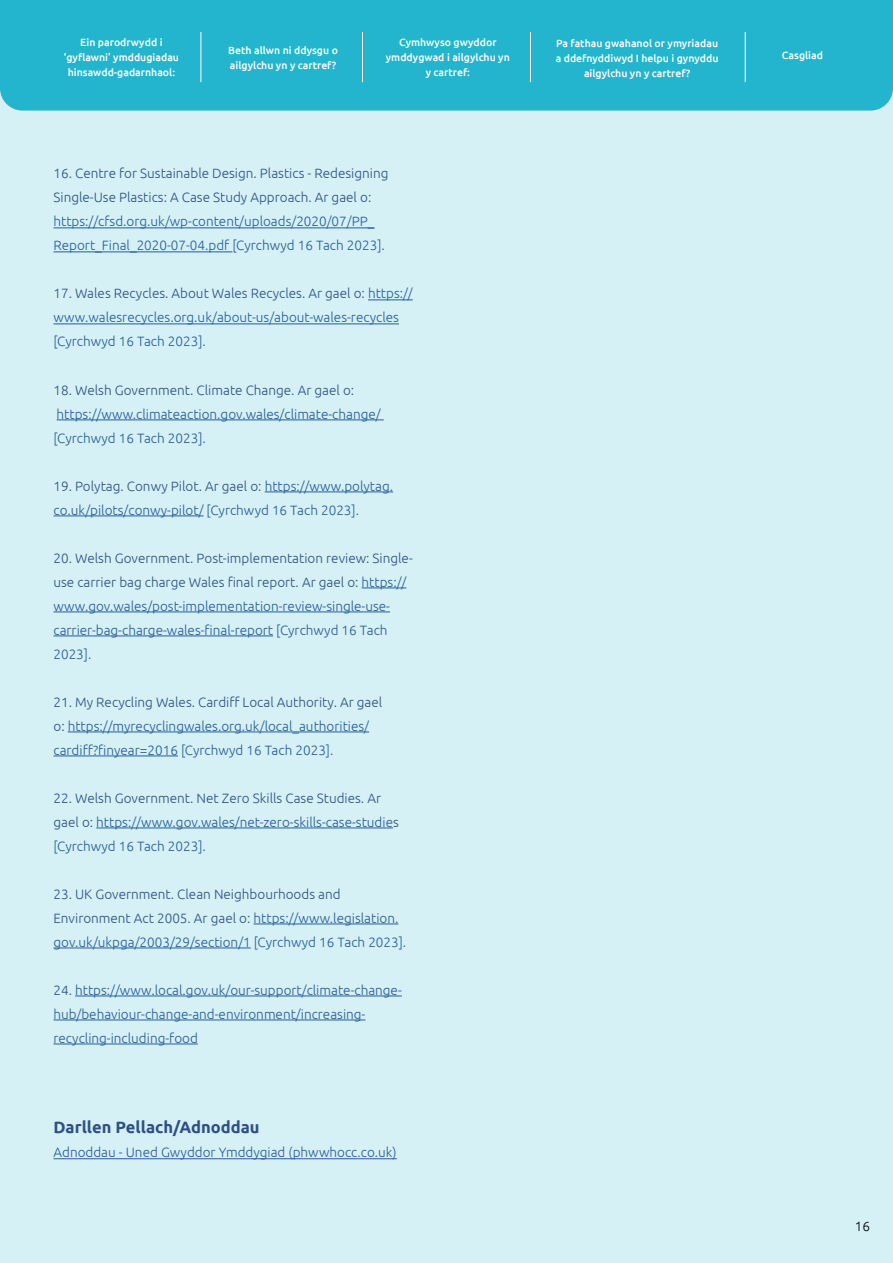
<style>
.page{position:relative;width:893px;height:1263px;background:#d5f1f5}
.page>*{position:absolute;margin:0;border:0;box-sizing:border-box;transform-origin:0 0}
.t1{font:700 16.5px "Ubuntu";color:#2f5085}
.t2{font:300 13.5px/24px "Ubuntu";color:#275b9b}
.t3{font:300 13.5px/24px "Ubuntu";color:#2f5085}
.t4{font:300 13.5px "Ubuntu";color:#000}
.t5{font:500 10.5px/15px "Ubuntu";color:#fff;text-align:center}
.s1{color:#2f5085}
</style>
<div class="page">
<hr style="left:53px;top:1158px;width:344px;height:1px;background:#275b9b">
<hr style="left:53px;top:227px;width:321px;height:1px;background:#275b9b">
<hr style="left:53px;top:251px;width:179px;height:1px;background:#275b9b">
<hr style="left:368px;top:299px;width:45px;height:1px;background:#275b9b">
<hr style="left:53px;top:323px;width:346px;height:1px;background:#275b9b">
<hr style="left:57px;top:419px;width:327px;height:1px;background:#275b9b">
<hr style="left:265px;top:491px;width:128px;height:1px;background:#275b9b">
<hr style="left:53px;top:515px;width:151px;height:1px;background:#275b9b">
<hr style="left:362px;top:587px;width:44px;height:1px;background:#275b9b">
<hr style="left:53px;top:611px;width:337px;height:1px;background:#275b9b">
<hr style="left:53px;top:635px;width:220px;height:1px;background:#275b9b">
<hr style="left:68px;top:731px;width:301px;height:1px;background:#275b9b">
<hr style="left:53px;top:755px;width:125px;height:1px;background:#275b9b">
<hr style="left:96px;top:827px;width:297px;height:1px;background:#275b9b">
<hr style="left:254px;top:923px;width:144px;height:1px;background:#275b9b">
<hr style="left:53px;top:947px;width:198px;height:1px;background:#275b9b">
<hr style="left:75px;top:995px;width:327px;height:1px;background:#275b9b">
<hr style="left:53px;top:1019px;width:312px;height:1px;background:#275b9b">
<hr style="left:53px;top:1043px;width:145px;height:1px;background:#275b9b">
<div style="left:0;top:0;width:893px;height:111px;background:#23b5cd"></div>
<hr style="left:201px;top:32px;width:1px;height:50px;background:#fff">
<hr style="left:362px;top:32px;width:1px;height:50px;background:#fff">
<hr style="left:530px;top:32px;width:1px;height:50px;background:#fff">
<hr style="left:745px;top:32px;width:1px;height:50px;background:#fff">
<p class="t5" style="left:64px;top:35px;width:117px">Ein parodrwydd i ‘gyflawni’ ymddugiadau hinsawdd-gadarnhaol:</p>
<p class="t5" style="left:228px;top:42px;width:111px;text-align:left">Beth allwn ni ddysgu o ailgylchu yn y cartref?</p>
<p class="t5" style="left:386px;top:35px;width:126px">Cymhwyso gwyddor ymddygwad i ailgylchu yn y cartref:</p>
<p class="t5" style="left:556px;top:35px;width:164px">Pa fathau gwahanol or ymyriadau a ddefnyddiwyd I helpu i gynyddu ailgylchu yn y cartref?</p>
<p class="t3" style="left:53px;top:161px;width:336px">16. Centre for Sustainable Design. Plastics - Redesigning<br>Single-Use Plastics: A Case Study Approach. Ar gael o:</p>
<p class="t2" style="left:53px;top:209px;width:333px">https://cfsd.org.uk/wp-content/uploads/2020/07/PP_<br>Report_Final_2020-07-04.pdf [Cyrchwyd 16 Tach 2023].</p>
<p class="t2" style="left:53px;top:281px;width:361px"><span class="s1">17. Wales Recycles. About Wales Recycles. Ar gael o:</span> https:// www.walesrecycles.org.uk/about-us/about-wales-recycles [Cyrchwyd 16 Tach 2023].</p>
<p class="t3" style="left:53px;top:377px;width:302px">18. Welsh Government. Climate Change. Ar gael o:</p>
<p class="t2" style="left:53px;top:401px;width:329px">https://www.climateaction.gov.wales/climate-change/ [Cyrchwyd 16 Tach 2023].</p>
<p class="t2" style="left:53px;top:473px;width:341px"><span class="s1">19. Polytag. Conwy Pilot. Ar gael o:</span> https://www.polytag. co.uk/pilots/conwy-pilot/ [Cyrchwyd 16 Tach 2023].</p>
<p class="t2" style="left:53px;top:545px;width:361px"><span class="s1">20. Welsh Government. Post-implementation review: Single&shy;use carrier bag charge Wales final report. Ar gael o:</span> https:// www.gov.wales/post-implementation-review-single-use&shy;carrier-bag-charge-wales-final-report [Cyrchwyd 16 Tach 2023].</p>
<p class="t2" style="left:53px;top:689px;width:330px"><span class="s1">21. My Recycling Wales. Cardiff Local Authority. Ar gael o:</span> https://myrecyclingwales.org.uk/local_authorities/ cardiff?finyear=2016 [Cyrchwyd 16 Tach 2023].</p>
<p class="t2" style="left:53px;top:785px;width:347px"><span class="s1">22. Welsh Government. Net Zero Skills Case Studies. Ar gael o:</span> https://www.gov.wales/net-zero-skills-case-studie<span class="s1">s </span>[Cyrchwyd 16 Tach 2023].</p>
<p class="t2" style="left:53px;top:881px;width:354px"><span class="s1">23. UK Government. Clean Neighbourhoods and<br>Environment Act 2005. Ar gael o:</span> https://www.legislation. gov.uk/ukpga/2003/29/section/1 [Cyrchwyd 16 Tach 2023].</p>
<p class="t2" style="left:53px;top:977px;width:350px"><span class="s1">24.</span> https://www.local.gov.uk/our-support/climate-change&shy;hub/behaviour-change-and-environment/increasing&shy;recycling-including-food</p>
<p class="t1" style="left:53px;top:1117px;width:208px">Darllen Pellach/Adnoddau</p>
<p class="t2" style="left:53px;top:1140px;width:345px">Adnoddau - Uned Gwyddor Ymddygiad (phwwhocc.co.uk)</p>
<p class="t5" style="left:782px;top:47px;width:43px">Casgliad</p>
<p class="t4" style="left:855px;top:1218px;width:17px">16</p>
</div>
